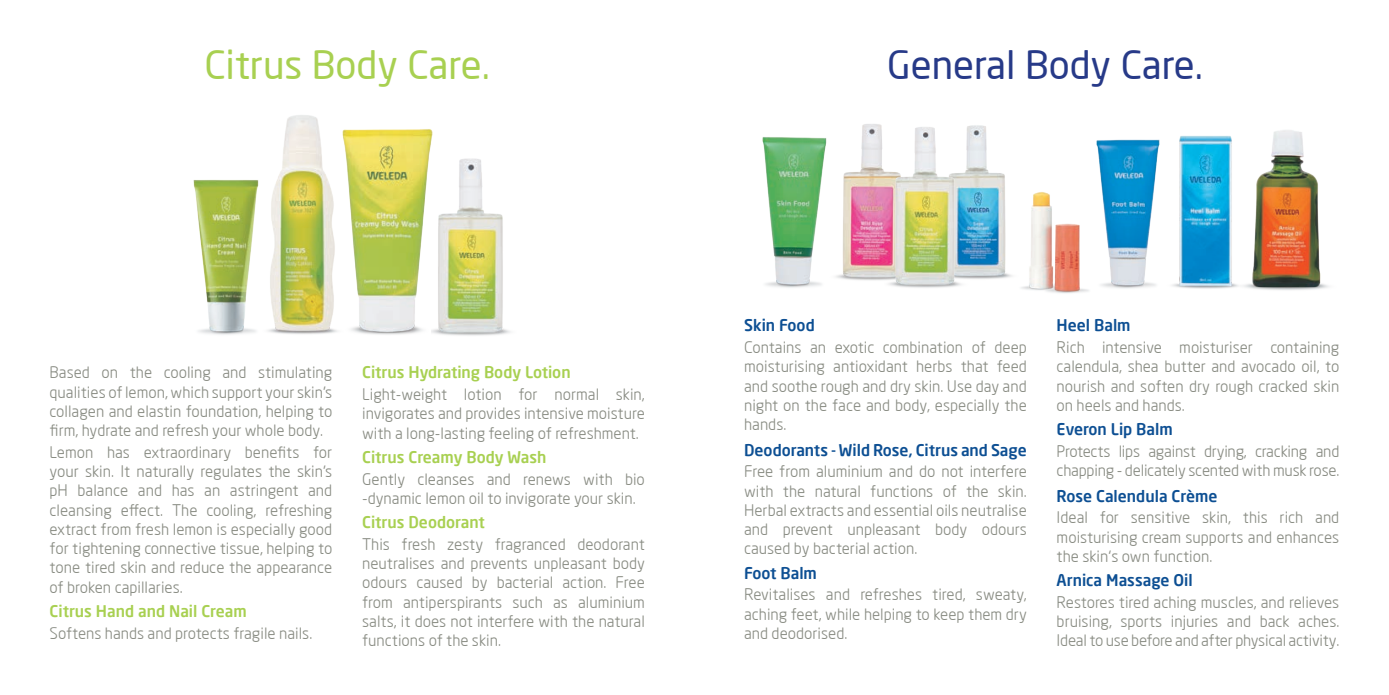
<style>
.page{position:relative;width:1389px;height:695px;background:#fff}
.page>*{position:absolute;margin:0;border:0;box-sizing:border-box;transform-origin:0 0}
.Headers{font:500 38.5px "Neo Sans Weleda";color:#273a88}
.Headers-2{font:500 38.5px "Neo Sans Weleda";color:#a8d051}
.Product_Body_copy{font:15.75px/19.2px "Neo Sans Weleda";color:#888b82;text-align:justify}
.Product_headings{font:700 15.75px "Neo Sans Weleda";color:#0d4f93}
.Product_headings-2{font:15.75px/19.2px "Neo Sans Weleda";color:#888b82}
.Product_headings-3{font:700 15.75px "Neo Sans Weleda";color:#a8d051}
.Product_Body_copy-2{font:700 15.75px "Neo Sans Weleda";color:#0d4f93}
.Product_Body_copy-3{font:700 15.75px "Neo Sans Weleda";color:#a8d051}
</style>
<div class="page">
<img style="left:439px;top:158px;width:72px;height:178px">
<img style="left:968px;top:125px;width:44px;height:154px">
<img style="left:836px;top:124px;width:48px;height:156px">
<img style="left:884px;top:126px;width:84px;height:162px">
<img style="left:1175px;top:135px;width:64px;height:154px">
<img style="left:1096px;top:139px;width:79px;height:150px">
<img style="left:762px;top:137px;width:65px;height:151px">
<img style="left:1021px;top:186px;width:76px;height:107px">
<img style="left:1243px;top:130px;width:86px;height:160px">
<img style="left:345px;top:129px;width:94px;height:206px">
<img style="left:268px;top:115px;width:77px;height:219px">
<img style="left:193px;top:180px;width:66px;height:155px">
<p class="Headers-2" style="left:205px;top:41px;width:287px">Citrus Body Care.</p>
<p class="Headers" style="left:887px;top:41px;width:317px">General Body Care.</p>
<p class="Product_Body_copy" style="left:50px;top:362px;width:284px">Based on the cooling and stimulating qualities of lemon, which support your skin’s collagen and elastin foundation, helping to firm, hydrate and refresh your whole body.</p>
<p class="Product_Body_copy" style="left:50px;top:442px;width:284px">Lemon has extraordinary benefits for your skin. It naturally regulates the skin’s pH balance and has an astringent and cleansing effect. The cooling, refreshing extract from fresh lemon is especially good for tightening connective tissue, helping to tone tired skin and reduce the appearance of broken capillaries.</p>
<p class="Product_headings-3" style="left:50px;top:601px;width:199px">Citrus Hand and Nail Cream</p>
<p class="Product_Body_copy" style="left:50px;top:623px;width:264px">Softens hands and protects fragile nails.</p>
<p class="Product_headings-3" style="left:362px;top:362px;width:210px">Citrus Hydrating Body Lotion</p>
<p class="Product_Body_copy" style="left:362px;top:384px;width:284px">Light-weight lotion for normal skin, invigorates and provides intensive moisture with a long-lasting feeling of refreshment.</p>
<p class="Product_Body_copy-3" style="left:362px;top:447px;width:186px">Citrus Creamy Body Wash</p>
<p class="Product_headings-2" style="left:362px;top:469px;width:284px">Gently cleanses and renews with bio -dynamic lemon oil to invigorate your skin.</p>
<p class="Product_headings-3" style="left:362px;top:512px;width:124px">Citrus Deodorant</p>
<p class="Product_Body_copy" style="left:362px;top:534px;width:284px">This fresh zesty fragranced deodorant neutralises and prevents unpleasant body odours caused by bacterial action. Free from antiperspirants such as aluminium salts, it does not interfere with the natural functions of the skin.</p>
<p class="Product_Body_copy-2" style="left:744px;top:315px;width:72px">Skin Food</p>
<p class="Product_Body_copy" style="left:744px;top:337px;width:284px">Contains an exotic combination of deep moisturising antioxidant herbs that feed and soothe rough and dry skin. Use day and night on the face and body, especially the hands.</p>
<p class="Product_headings" style="left:744px;top:439px;width:284px">Deodorants - Wild Rose, Citrus and Sage</p>
<p class="Product_Body_copy" style="left:744px;top:461px;width:284px">Free from aluminium and do not interfere with the natural functions of the skin.<br>Herbal extracts and essential oils neutralise and prevent unpleasant body odours caused by bacterial action.</p>
<p class="Product_headings" style="left:744px;top:562px;width:74px">Foot Balm</p>
<p class="Product_Body_copy" style="left:744px;top:584px;width:284px">Revitalises and refreshes tired, sweaty, aching feet, while helping to keep them dry and deodorised.</p>
<p class="Product_Body_copy-2" style="left:1057px;top:315px;width:76px">Heel Balm</p>
<p class="Product_Body_copy" style="left:1057px;top:337px;width:284px">Rich intensive moisturiser containing calendula, shea butter and avocado oil, to nourish and soften dry rough cracked skin on heels and hands.</p>
<p class="Product_headings" style="left:1057px;top:419px;width:118px">Everon Lip Balm</p>
<p class="Product_Body_copy" style="left:1057px;top:441px;width:284px">Protects lips against drying, cracking and chapping - delicately scented with musk rose.</p>
<p class="Product_headings" style="left:1057px;top:485px;width:162px">Rose Calendula Crème</p>
<p class="Product_Body_copy" style="left:1057px;top:507px;width:284px">Ideal for sensitive skin, this rich and moisturising cream supports and enhances the skin‘s own function.</p>
<p class="Product_Body_copy-2" style="left:1057px;top:570px;width:138px">Arnica Massage Oil</p>
<p class="Product_Body_copy" style="left:1057px;top:592px;width:284px">Restores tired aching muscles, and relieves bruising, sports injuries and back aches.<br>Ideal to use before and after physical activity.</p>
</div>
